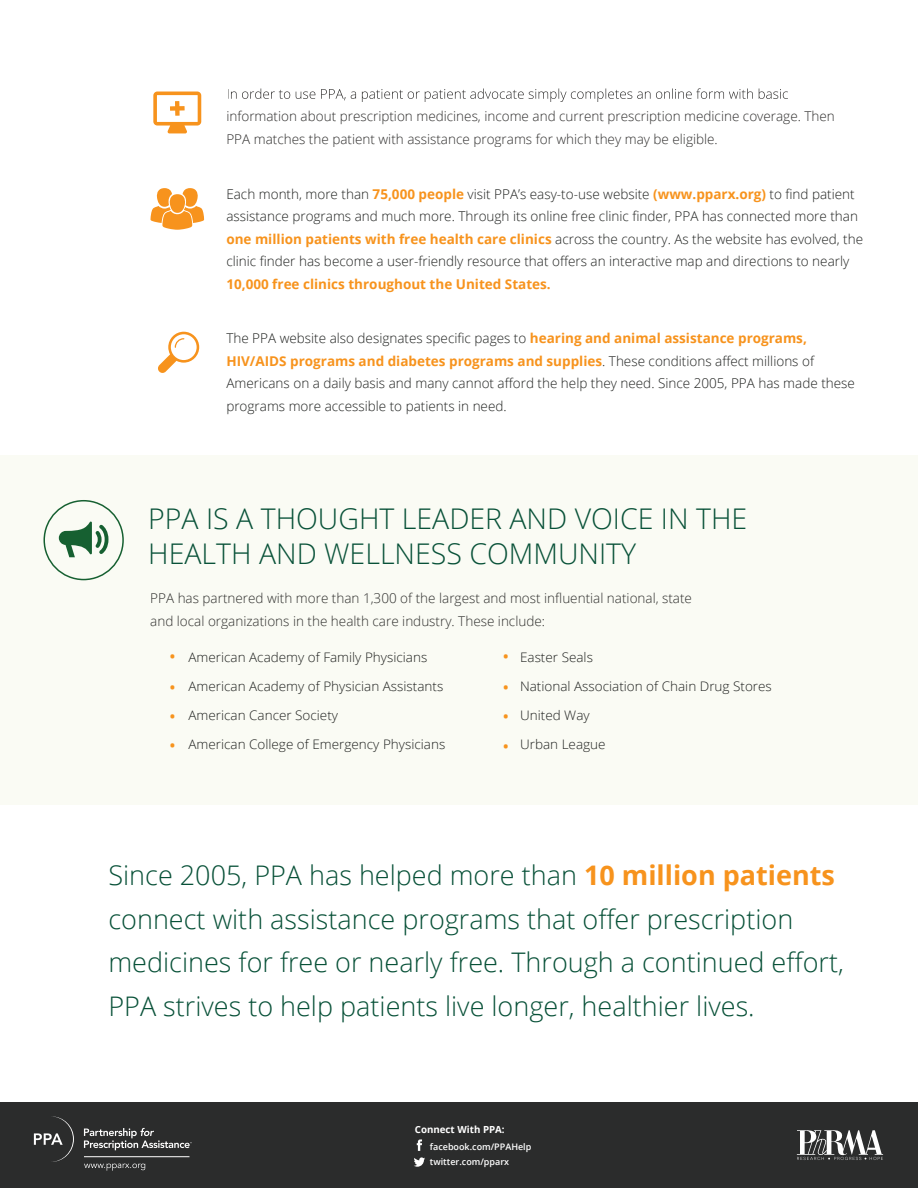
<style>
.page{position:relative;width:918px;height:1188px;background:#fff}
.page>*{position:absolute;margin:0;border:0;box-sizing:border-box;transform-origin:0 0}
.t1{font:300 28.5px/34.5px "Open Sans";color:#085138}
.t2{font:300 27px/43.5px "Open Sans";color:#085138}
.t3{font:18px/29.5px "Open Sans";color:#f7931d;text-align:justify}
.t4{font:300 13.5px/22.5px "Open Sans";color:#1f211f}
.t5{font:300 13.5px/22.5px "Open Sans";color:#2f2e2d}
.t6{font:300 13.5px/22.5px "Open Sans";color:#2e2e2c}
.t7{font:700 13.5px "Open Sans";color:#f7931d}
.t8{font:300 13.2px "Open Sans";color:#1f211f}
.t9{font:700 9.75px "Open Sans";color:#fff}
.t10{font:600 9px/15px "Open Sans";color:#fff}
.s1{font-weight:700;color:#f7931d}
</style>
<div class="page">
<div style="left:0;top:455px;width:918px;height:349px;background:#fafbf4"></div>
<svg style="left:59px;top:521px;width:49px;height:36px"></svg>
<div style="left:43px;top:500px;width:81px;height:80px;border:2px solid #166031;border-radius:50%"></div>
<svg style="left:228px;top:88px;width:560px;height:14px"></svg>
<svg style="left:150px;top:188px;width:54px;height:42px"></svg>
<svg style="left:158px;top:332px;width:41px;height:41px"></svg>
<svg style="left:153px;top:92px;width:48px;height:41px"></svg>
<div style="left:0;top:1102px;width:918px;height:86px;background:#2b2c2c"></div>
<svg style="left:797px;top:1130px;width:86px;height:30px"></svg>
<svg style="left:34px;top:1116px;width:40px;height:46px"></svg>
<svg style="left:84px;top:1128px;width:108px;height:22px"></svg>
<svg style="left:84px;top:1164px;width:61px;height:7px"></svg>
<svg style="left:414px;top:1157px;width:11px;height:10px"></svg>
<svg style="left:417px;top:1139px;width:5px;height:12px"></svg>
<p class="t5" style="left:226px;top:105px;width:610px">information about prescription medicines, income and current prescription medicine coverage. Then<br>PPA matches the patient with assistance programs for which they may be eligible.</p>
<p class="t4" style="left:226px;top:182px;width:638px">Each month, more than <span class="s1">75,000 people</span> visit PPA’s easy-to-use website <span class="s1">(www.pparx.org)</span> to find patient assistance programs and much more. Through its online free clinic finder, PPA has connected more than <span class="s1">one million patients with free health care clinics</span> across the country. As the website has evolved, the clinic finder has become a user-friendly resource that offers an interactive map and directions to nearly</p>
<p class="t7" style="left:226px;top:274px;width:326px">10,000 free clinics throughout the United States.</p>
<p class="t4" style="left:226px;top:327px;width:630px">The PPA website also designates specific pages to <span class="s1">hearing and animal assistance programs, HIV/AIDS programs and diabetes programs and supplies</span>. These conditions affect millions of Americans on a daily basis and many cannot afford the help they need. Since 2005, PPA has made these programs more accessible to patients in need.</p>
<h1 class="t1" style="left:148px;top:501px;width:600px">PPA IS A THOUGHT LEADER AND VOICE IN THE<br>HEALTH AND WELLNESS COMMUNITY</h1>
<p class="t6" style="left:150px;top:587px;width:543px">PPA has partnered with more than 1,300 of the largest and most influential national, state and local organizations in the health care industry. These include:</p>
<p class="t8" style="left:520px;top:648px;width:74px">Easter Seals</p>
<p class="t8" style="left:520px;top:677px;width:253px">National Association of Chain Drug Stores</p>
<p class="t8" style="left:520px;top:706px;width:71px">United Way</p>
<p class="t8" style="left:520px;top:736px;width:87px">Urban League</p>
<p class="t8" style="left:188px;top:648px;width:240px">American Academy of Family Physicians</p>
<p class="t8" style="left:188px;top:677px;width:256px">American Academy of Physician Assistants</p>
<p class="t8" style="left:188px;top:706px;width:151px">American Cancer Society</p>
<p class="t8" style="left:188px;top:735px;width:258px">American College of Emergency Physicians</p>
<h3 class="t3" style="left:169px;top:641px;width:8px">• • • •</h3>
<h3 class="t3" style="left:503px;top:641px;width:8px;line-height:30px">• • • •</h3>
<p class="t2" style="left:108px;top:853px;width:737px">Since 2005, PPA has helped more than <span class="s1">10 million patients </span>connect with assistance programs that offer prescription medicines for free or nearly free. Through a continued effort, PPA strives to help patients live longer, healthier lives.</p>
<p class="t9" style="left:415px;top:1122px;width:91px">Connect With PPA:</p>
<p class="t10" style="left:430px;top:1139px;width:103px">facebook.com/PPAHelp twitter.com/pparx</p>
</div>
